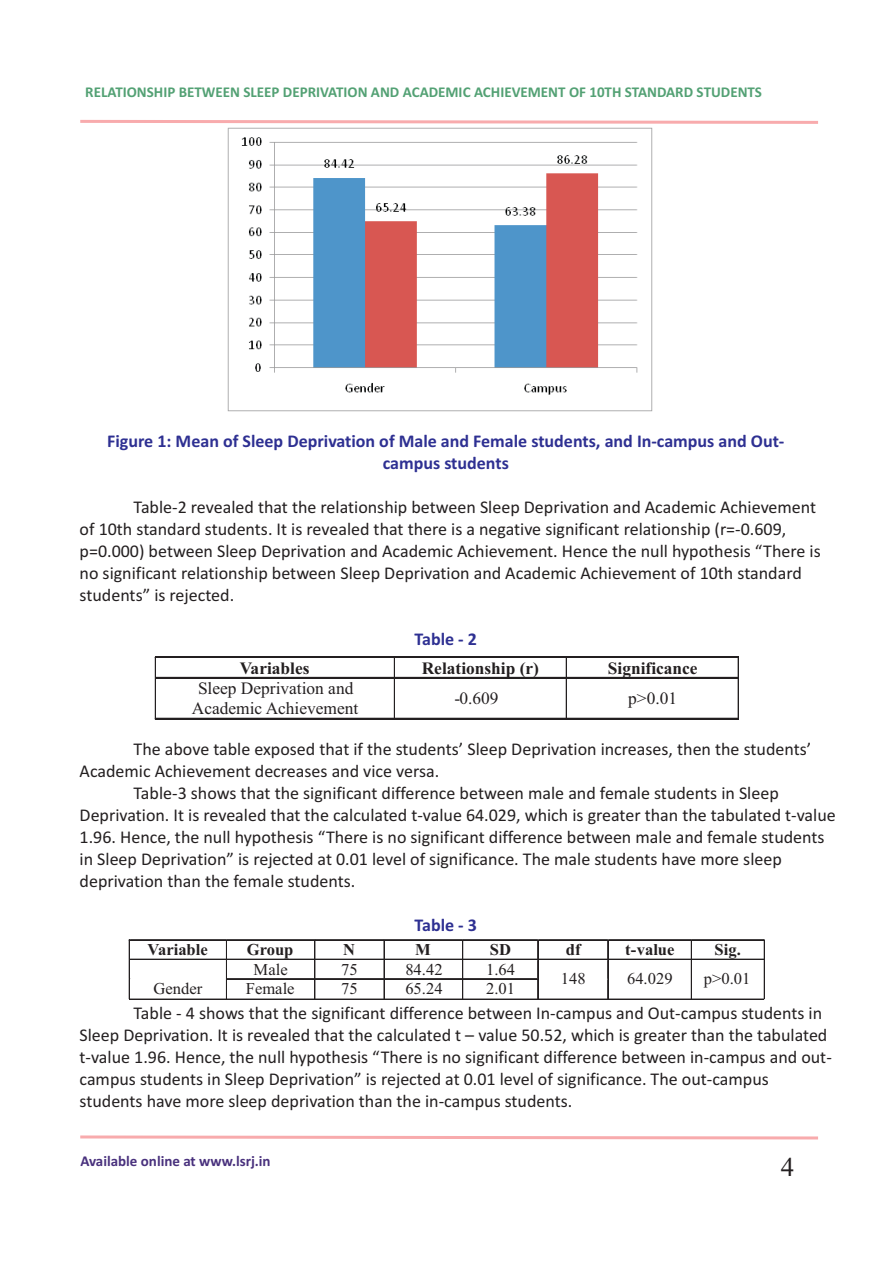
<style>
.page{position:relative;width:893px;height:1262px;background:#fff}
.page>*{position:absolute;margin:0;border:0;box-sizing:border-box;transform-origin:0 0}
.t1{font:27px "Times New Roman";color:#231f20}
.t2{font:18px/21.9px "Calibri";color:#231f20}
.t3{font:700 18px/21.9px "Calibri";color:#2e3092;text-align:center}
.t4{font:17.4px/20.4px "Times New Roman";color:#231f20;text-align:center}
.t5{font:700 17.4px "Times New Roman";color:#231f20}
.t6{font:16.5px "Times New Roman";color:#231f20}
.t7{font:700 16.5px "Times New Roman";color:#231f20}
.t8{font:700 15px "Calibri";color:#53a174}
.t9{font:700 15px "Calibri";color:#49317d}
</style>
<div class="page">
<svg style="left:80px;top:1135px;width:738px;height:5px"></svg>
<svg style="left:80px;top:120px;width:738px;height:4px;background:#f9bfc1"></svg>
<img style="left:227px;top:127px;width:425px;height:284px">
<hr style="left:155px;top:657px;width:239px;height:1px;background:#231f20">
<hr style="left:155px;top:656px;width:239px;height:1px;background:#231f20">
<hr style="left:394px;top:657px;width:172px;height:1px;background:#231f20">
<hr style="left:394px;top:656px;width:172px;height:1px;background:#231f20">
<hr style="left:566px;top:657px;width:172px;height:1px;background:#231f20">
<hr style="left:566px;top:656px;width:172px;height:1px;background:#231f20">
<svg style="left:155px;top:658px;width:1px;height:19px"></svg>
<hr style="left:155px;top:677px;width:239px;height:1px;background:#231f20">
<svg style="left:394px;top:658px;width:1px;height:19px"></svg>
<hr style="left:394px;top:677px;width:172px;height:1px;background:#231f20">
<svg style="left:566px;top:658px;width:1px;height:19px"></svg>
<hr style="left:566px;top:677px;width:172px;height:1px;background:#231f20">
<svg style="left:737px;top:658px;width:1px;height:19px"></svg>
<hr style="left:155px;top:678px;width:1px;height:40px;background:#231f20">
<hr style="left:155px;top:718px;width:239px;height:1px;background:#231f20">
<hr style="left:394px;top:678px;width:1px;height:40px;background:#231f20">
<hr style="left:394px;top:718px;width:172px;height:1px;background:#231f20">
<hr style="left:566px;top:678px;width:1px;height:40px;background:#231f20">
<hr style="left:566px;top:718px;width:172px;height:1px;background:#231f20">
<hr style="left:737px;top:678px;width:1px;height:40px;background:#231f20">
<hr style="left:130px;top:939px;width:96px;height:1px;background:#231f20">
<hr style="left:226px;top:939px;width:89px;height:1px;background:#231f20">
<hr style="left:315px;top:939px;width:69px;height:1px;background:#231f20">
<hr style="left:385px;top:939px;width:77px;height:1px;background:#231f20">
<hr style="left:462px;top:939px;width:75px;height:1px;background:#231f20">
<hr style="left:538px;top:939px;width:69px;height:1px;background:#231f20">
<hr style="left:608px;top:939px;width:83px;height:1px;background:#231f20">
<hr style="left:691px;top:939px;width:73px;height:1px;background:#231f20">
<hr style="left:130px;top:959px;width:96px;height:1px;background:#231f20">
<hr style="left:130px;top:958px;width:96px;height:1px;background:#231f20">
<hr style="left:226px;top:959px;width:89px;height:1px;background:#231f20">
<hr style="left:226px;top:958px;width:89px;height:1px;background:#231f20">
<hr style="left:315px;top:959px;width:69px;height:1px;background:#231f20">
<hr style="left:315px;top:958px;width:69px;height:1px;background:#231f20">
<hr style="left:385px;top:959px;width:77px;height:1px;background:#231f20">
<hr style="left:385px;top:958px;width:77px;height:1px;background:#231f20">
<hr style="left:462px;top:959px;width:75px;height:1px;background:#231f20">
<hr style="left:462px;top:958px;width:75px;height:1px;background:#231f20">
<hr style="left:538px;top:959px;width:69px;height:1px;background:#231f20">
<hr style="left:538px;top:958px;width:69px;height:1px;background:#231f20">
<hr style="left:608px;top:959px;width:83px;height:1px;background:#231f20">
<hr style="left:608px;top:958px;width:83px;height:1px;background:#231f20">
<hr style="left:691px;top:959px;width:73px;height:1px;background:#231f20">
<hr style="left:691px;top:958px;width:73px;height:1px;background:#231f20">
<hr style="left:226px;top:978px;width:89px;height:1px;background:#231f20">
<hr style="left:315px;top:978px;width:69px;height:1px;background:#231f20">
<hr style="left:385px;top:978px;width:77px;height:1px;background:#231f20">
<hr style="left:462px;top:978px;width:75px;height:1px;background:#231f20">
<svg style="left:129px;top:939px;width:1px;height:60px"></svg>
<hr style="left:130px;top:998px;width:96px;height:1px;background:#231f20">
<svg style="left:226px;top:939px;width:1px;height:59px"></svg>
<hr style="left:226px;top:998px;width:89px;height:1px;background:#231f20">
<svg style="left:315px;top:939px;width:1px;height:59px"></svg>
<hr style="left:315px;top:998px;width:69px;height:1px;background:#231f20">
<svg style="left:384px;top:939px;width:1px;height:60px"></svg>
<hr style="left:385px;top:998px;width:77px;height:1px;background:#231f20">
<svg style="left:462px;top:939px;width:1px;height:59px"></svg>
<hr style="left:462px;top:998px;width:75px;height:1px;background:#231f20">
<svg style="left:537px;top:939px;width:1px;height:60px"></svg>
<hr style="left:538px;top:998px;width:69px;height:1px;background:#231f20">
<svg style="left:607px;top:939px;width:1px;height:60px"></svg>
<hr style="left:608px;top:998px;width:83px;height:1px;background:#231f20">
<svg style="left:691px;top:939px;width:1px;height:59px"></svg>
<hr style="left:691px;top:998px;width:73px;height:1px;background:#231f20">
<svg style="left:764px;top:939px;width:1px;height:60px"></svg>
<p class="t8" style="left:85px;top:85px;width:678px">RELATIONSHIP BETWEEN SLEEP DEPRIVATION AND ACADEMIC ACHIEVEMENT OF 10TH STANDARD STUDENTS</p>
<p class="t3" style="left:107px;top:432px;width:678px">Figure 1: Mean of Sleep Deprivation of Male and Female students, and In-campus and Out&shy;campus students</p>
<p class="t2" style="left:80px;top:498px;width:742px;text-indent:54px">Table-2 revealed that the relationship between Sleep Deprivation and Academic Achievement of 10th standard students. It is revealed that there is a negative significant relationship (r=-0.609, p=0.000) between Sleep Deprivation and Academic Achievement. Hence the null hypothesis “There is no significant relationship between Sleep Deprivation and Academic Achievement of 10th standard students” is rejected.</p>
<p class="t3" style="left:414px;top:629px;width:64px">Table - 2</p>
<p class="t5" style="left:240px;top:662px;width:71px">Variables</p>
<p class="t5" style="left:422px;top:662px;width:119px">Relationship (r)</p>
<p class="t5" style="left:608px;top:662px;width:91px">Significance</p>
<p class="t4" style="left:192px;top:679px;width:168px">Sleep Deprivation and<br>Academic Achievement</p>
<p class="t4" style="left:454px;top:689px;width:46px">-0.609</p>
<p class="t4" style="left:628px;top:689px;width:50px">p&gt;0.01</p>
<p class="t2" style="left:134px;top:739px;width:679px">The above table exposed that if the students’ Sleep Deprivation increases, then the students’</p>
<p class="t2" style="left:80px;top:761px;width:361px">Academic Achievement decreases and vice versa.</p>
<p class="t2" style="left:134px;top:783px;width:646px">Table-3 shows that the significant difference between male and female students in Sleep</p>
<p class="t2" style="left:80px;top:805px;width:757px">Deprivation. It is revealed that the calculated t-value 64.029, which is greater than the tabulated t-value</p>
<p class="t2" style="left:80px;top:827px;width:746px">1.96. Hence, the null hypothesis “There is no significant difference between male and female students</p>
<p class="t2" style="left:80px;top:849px;width:703px">in Sleep Deprivation” is rejected at 0.01 level of significance. The male students have more sleep</p>
<p class="t2" style="left:80px;top:871px;width:277px">deprivation than the female students.</p>
<p class="t3" style="left:414px;top:915px;width:64px">Table - 3</p>
<p class="t7" style="left:148px;top:944px;width:62px">Variable</p>
<p class="t7" style="left:247px;top:944px;width:48px">Group</p>
<p class="t7" style="left:343px;top:944px;width:13px">N</p>
<p class="t7" style="left:415px;top:944px;width:17px">M</p>
<p class="t7" style="left:490px;top:944px;width:23px">SD</p>
<p class="t7" style="left:566px;top:944px;width:16px">df</p>
<p class="t7" style="left:625px;top:944px;width:51px">t-value</p>
<p class="t7" style="left:714px;top:944px;width:28px">Sig.</p>
<p class="t6" style="left:153px;top:982px;width:50px">Gender</p>
<p class="t6" style="left:254px;top:963px;width:36px">Male</p>
<p class="t6" style="left:341px;top:963px;width:18px">75</p>
<p class="t6" style="left:405px;top:963px;width:39px">84.42</p>
<p class="t6" style="left:486px;top:963px;width:30px">1.64</p>
<p class="t6" style="left:561px;top:973px;width:26px">148</p>
<p class="t6" style="left:627px;top:973px;width:47px">64.029</p>
<p class="t6" style="left:704px;top:973px;width:48px">p&gt;0.01</p>
<p class="t6" style="left:246px;top:982px;width:50px">Female</p>
<p class="t6" style="left:341px;top:982px;width:18px">75</p>
<p class="t6" style="left:405px;top:982px;width:39px">65.24</p>
<p class="t6" style="left:486px;top:982px;width:30px">2.01</p>
<p class="t2" style="left:80px;top:1003px;width:753px;text-indent:54px">Table - 4 shows that the significant difference between In-campus and Out-campus students in Sleep Deprivation. It is revealed that the calculated t – value 50.52, which is greater than the tabulated t-value 1.96. Hence, the null hypothesis “There is no significant difference between in-campus and out&shy;campus students in Sleep Deprivation” is rejected at 0.01 level of significance. The out-campus students have more sleep deprivation than the in-campus students.</p>
<p class="t9" style="left:80px;top:1155px;width:192px">Available online at www.lsrj.in</p>
<h1 class="t1" style="left:780px;top:1157px;width:15px">4</h1>
</div>
